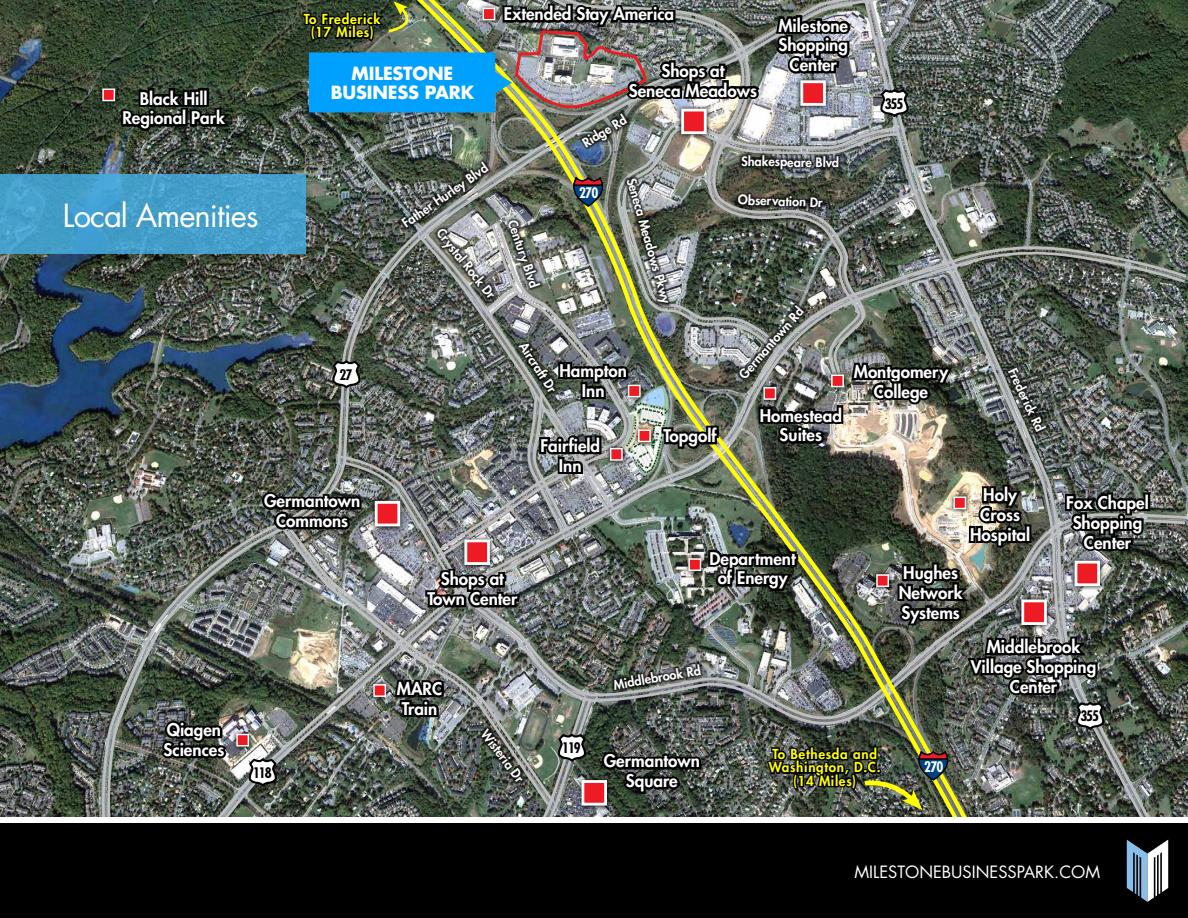
<style>
.page{position:relative;width:1188px;height:918px;background:#fff}
.page>*{position:absolute;margin:0;border:0;box-sizing:border-box;transform-origin:0 0}
.t1{font:31.05px "Futura Std";letter-spacing:-.03em;color:#fff}
.t2{font:700 17.7px/19.2px "Futura Std";letter-spacing:-.01em;color:#fff;text-align:center}
.t3{font:800 16.95px/19.8px "Futura Std";color:#fff;text-align:center}
.t4{font:16.5px "Futura Std";color:#fff}
.t5{font:700 condensed 14.1px "Futura Std";letter-spacing:-.075em;color:#000}
.t6{font:700 condensed 14.1px "Futura Std";letter-spacing:-.05em;color:#fff}
.t7{font:800 13.5px/13.5px "Futura Std";letter-spacing:.05em;color:#ff0;text-align:center}
.t8{font:800 12.75px "Futura Std";color:#fff}
</style>
<div class="page">
<img style="left:0;top:0;width:96px;height:817px">
<svg style="left:0;top:174px;width:96px;height:80px;background:#439eca"></svg>
<img style="left:96px;top:0;width:282px;height:817px">
<img style="left:127px;top:248px;width:251px;height:569px">
<img style="left:1067px;top:0;width:117px;height:817px">
<img style="left:378px;top:0;width:685px;height:817px">
<img style="left:509px;top:0;width:353px;height:284px">
<svg style="left:613px;top:115px;width:267px;height:169px"></svg>
<img style="left:620px;top:122px;width:280px;height:162px">
<img style="left:281px;top:526px;width:111px;height:282px">
<svg style="left:248px;top:757px;width:30px;height:38px"></svg>
<svg style="left:880px;top:88px;width:29px;height:37px"></svg>
<svg style="left:332px;top:359px;width:29px;height:38px"></svg>
<svg style="left:566px;top:175px;width:44px;height:33px"></svg>
<div style="left:397px;top:158px;width:95px;height:73px;background:#000;opacity:.75"></div>
<div style="left:505px;top:217px;width:39px;height:74px;background:#000;opacity:.75"></div>
<div style="left:434px;top:226px;width:63px;height:75px;background:#000;opacity:.75"></div>
<div style="left:738px;top:152px;width:104px;height:21px;background:#000;opacity:.75"></div>
<div style="left:734px;top:190px;width:93px;height:21px;background:#000;opacity:.75"></div>
<div style="left:623px;top:175px;width:49px;height:132px;background:#000;opacity:.75"></div>
<div style="left:578px;top:110px;width:53px;height:41px;background:#000;opacity:.75"></div>
<svg style="left:796px;top:78px;width:34px;height:32px"></svg>
<div style="left:800px;top:80px;width:26px;height:26px;background:#ed1c24;border:3px solid #fff"></div>
<img style="left:773px;top:0;width:80px;height:78px">
<svg style="left:370px;top:496px;width:22px;height:35px"></svg>
<div style="left:375px;top:501px;width:25px;height:25px;background:#ed1c24;border:3px solid #fff"></div>
<svg style="left:677px;top:112px;width:34px;height:27px"></svg>
<div style="left:681px;top:109px;width:26px;height:25px;background:#ed1c24;border:3px solid #fff"></div>
<svg style="left:260px;top:490px;width:104px;height:44px;background:#343634"></svg>
<svg style="left:119px;top:86px;width:116px;height:47px;background:#1e251c"></svg>
<svg style="left:98px;top:84px;width:22px;height:22px"></svg>
<div style="left:102px;top:88px;width:13px;height:13px;background:#ed1c24;border:1px solid #fff"></div>
<svg style="left:369px;top:679px;width:22px;height:23px"></svg>
<div style="left:373px;top:684px;width:13px;height:13px;background:#ed1c24;border:1px solid #fff"></div>
<svg style="left:159px;top:719px;width:70px;height:44px;background:#2c2e2b"></svg>
<svg style="left:232px;top:729px;width:22px;height:22px"></svg>
<div style="left:236px;top:734px;width:13px;height:13px;background:#ed1c24;border:1px solid #fff"></div>
<img style="left:301px;top:0;width:461px;height:112px">
<svg style="left:478px;top:3px;width:22px;height:22px"></svg>
<div style="left:482px;top:8px;width:13px;height:12px;background:#ed1c24;border:1px solid #fff"></div>
<img style="left:392px;top:284px;width:758px;height:526px">
<svg style="left:623px;top:380px;width:22px;height:22px"></svg>
<div style="left:628px;top:385px;width:13px;height:12px;background:#ed1c24;border:1px solid #fff"></div>
<div style="left:0;top:824px;width:1188px;height:94px;background:#000"></div>
<svg style="left:1127px;top:840px;width:41px;height:62px"></svg>
<p class="t3" style="left:122px;top:88px;width:104px">Black Hill<br>Regional Park</p>
<h1 class="t1" style="left:63px;top:195px;width:197px">Local Amenities</h1>
<p class="t7" style="left:304px;top:12px;width:78px">To Frederick (17 Miles)</p>
<p class="t2" style="left:331px;top:63px;width:145px">MILESTONE<br>BUSINESS PARK</p>
<p class="t5" style="left:340px;top:366px;width:14px">27</p>
<p class="t8" style="left:399px;top:218px;width:103px;rotate:-35deg">Father Hurley Blvd</p>
<p class="t8" style="left:446px;top:225px;width:87px;rotate:51deg">Crystal Rock Dr</p>
<p class="t3" style="left:264px;top:491px;width:98px">Germantown<br>Commons</p>
<p class="t3" style="left:504px;top:4px;width:172px">Extended Stay America</p>
<p class="t3" style="left:629px;top:61px;width:130px">Shops at<br>Seneca Meadows</p>
<p class="t8" style="left:579px;top:137px;width:51px;rotate:-31deg">Ridge Rd</p>
<p class="t3" style="left:778px;top:15px;width:71px">Milestone<br>Shopping<br>Center</p>
<p class="t5" style="left:885px;top:95px;width:20px">355</p>
<p class="t8" style="left:520px;top:218px;width:72px;rotate:71deg">Century Blvd</p>
<p class="t6" style="left:579px;top:184px;width:21px">270</p>
<p class="t8" style="left:639px;top:176px;width:131px;rotate:74deg">Seneca Meadows Pkwy</p>
<p class="t8" style="left:529px;top:339px;width:59px;rotate:57deg">Aircraft Dr</p>
<p class="t3" style="left:559px;top:361px;width:69px">Hampton<br>Inn</p>
<p class="t3" style="left:540px;top:436px;width:61px">Fairfield<br>Inn</p>
<p class="t3" style="left:664px;top:426px;width:54px">Topgolf</p>
<p class="t8" style="left:741px;top:153px;width:100px;rotate:1deg">Shakespeare Blvd</p>
<p class="t8" style="left:738px;top:191px;width:86px;rotate:2deg">Observation Dr</p>
<p class="t8" style="left:736px;top:371px;width:92px;rotate:-49deg">Germantown Rd</p>
<p class="t3" style="left:760px;top:406px;width:84px">Homestead<br>Suites</p>
<p class="t3" style="left:854px;top:362px;width:96px">Montgomery<br>College</p>
<p class="t3" style="left:427px;top:569px;width:91px">Shops at<br>Town Center</p>
<p class="t3" style="left:710px;top:549px;width:88px">Department of Energy</p>
<p class="t3" style="left:899px;top:563px;width:65px;text-align:left">Hughes<br>Network<br>Systems</p>
<p class="t8" style="left:1019px;top:365px;width:70px;rotate:65deg">Frederick Rd</p>
<p class="t3" style="left:970px;top:485px;width:61px">Holy<br>Cross<br>Hospital</p>
<p class="t3" style="left:1066px;top:493px;width:84px">Fox Chapel<br>Shopping<br>Center</p>
<p class="t3" style="left:164px;top:720px;width:62px;text-align:left">Qiagen<br>Sciences</p>
<p class="t5" style="left:253px;top:764px;width:20px">118</p>
<p class="t3" style="left:971px;top:637px;width:127px">Middlebrook<br>Village Shopping</p>
<p class="t8" style="left:612px;top:677px;width:90px;rotate:-10deg">Middlebrook Rd</p>
<p class="t3" style="left:397px;top:679px;width:47px">MARC</p>
<p class="t3" style="left:1010px;top:677px;width:49px">Center</p>
<p class="t3" style="left:402px;top:699px;width:37px">Train</p>
<p class="t5" style="left:1080px;top:707px;width:20px">355</p>
<p class="t8" style="left:490px;top:726px;width:64px;rotate:53deg">Wisteria Dr</p>
<p class="t5" style="left:562px;top:739px;width:20px">119</p>
<p class="t3" style="left:604px;top:751px;width:98px">Germantown<br>Square</p>
<p class="t7" style="left:769px;top:747px;width:113px">To Bethesda and<br>Washington, D.C. (14 Miles)</p>
<p class="t6" style="left:924px;top:758px;width:21px">270</p>
<p class="t4" style="left:854px;top:861px;width:247px">MILESTONEBUSINESSPARK.COM</p>
</div>
